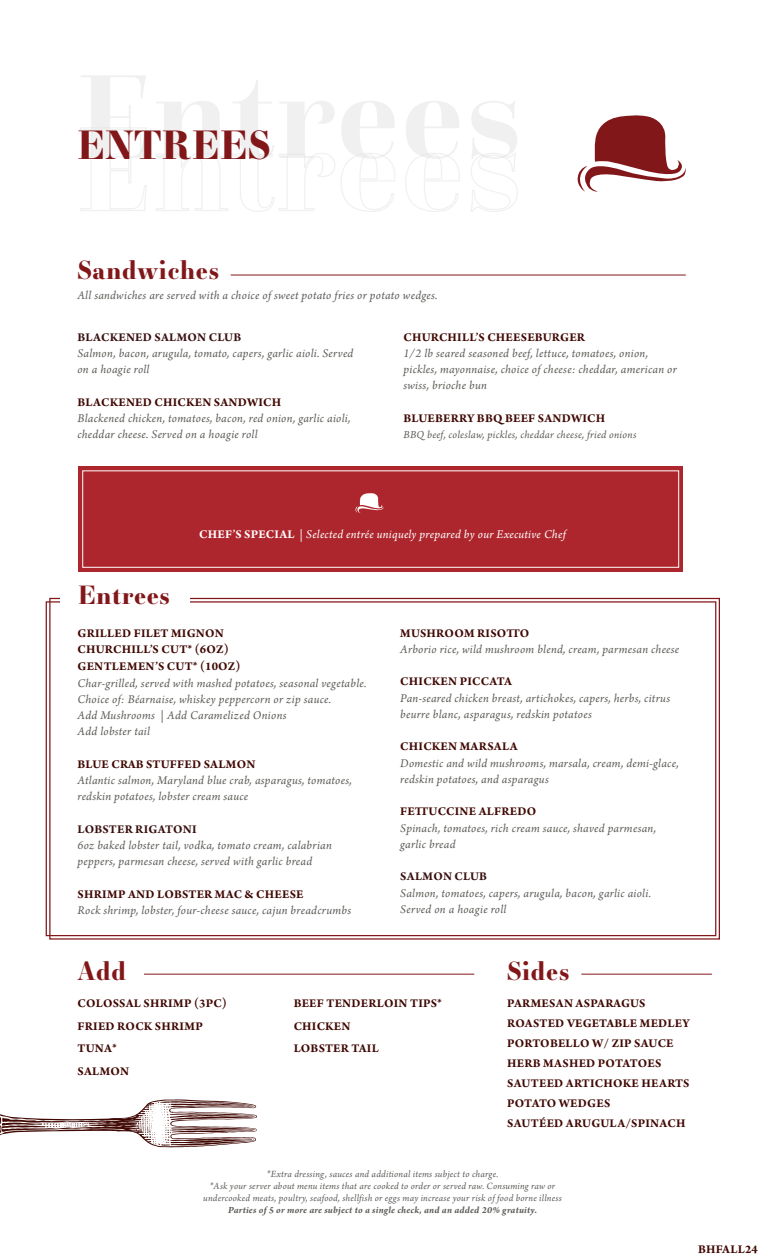
<style>
.page{position:relative;width:765px;height:1260px;background:#fff}
.page>*{position:absolute;margin:0;border:0;box-sizing:border-box;transform-origin:0 0}
.t1{font:700 38.75px "Essonnes Display";letter-spacing:.025em;color:#82171a}
.t2{font:700 25px "Essonnes Display";letter-spacing:.025em;color:#82171a}
.t3{font:italic 12.5px/16.2px "Arno Pro";letter-spacing:.02em;color:#5e5d59}
.t4{font:700 12.5px "Arno Pro";letter-spacing:.02em;color:#400803}
.t5{font:italic 12.5px "Arno Pro";letter-spacing:.02em;color:#fff}
.t6{font:700 12.5px "Arno Pro";letter-spacing:.02em;color:#390f0f}
.t7{font:italic 11.25px "Arno Pro";letter-spacing:.02em;color:#5e5d59}
.t8{font:italic 10px/12px "Arno Pro";letter-spacing:.02em;color:#5e5d59;text-align:center}
.t9{font:italic 700 10px "Arno Pro";letter-spacing:.02em;color:#5e5d59}
.s1{font-weight:700;font-style:normal}
</style>
<div class="page">
<hr style="left:231px;top:275px;width:455px;height:1px;background:#82171a">
<svg style="left:0;top:1099px;width:257px;height:49px"></svg>
<hr style="left:144px;top:974px;width:330px;height:1px;background:#82171a">
<hr style="left:581px;top:974px;width:131px;height:1px;background:#82171a">
<svg style="left:577px;top:115px;width:109px;height:77px"></svg>
<div style="left:78px;top:466px;width:605px;height:106px;background:#ae262d"></div>
<div style="left:82px;top:471px;width:597px;height:97px;border:1px solid #fff"></div>
<svg style="left:355px;top:493px;width:29px;height:20px"></svg>
<p class="t1" style="left:77px;top:118px;width:195px">ENTREES</p>
<p class="t2" style="left:77px;top:252px;width:143px">Sandwiches</p>
<p class="t3" style="left:77px;top:287px;width:362px">All sandwiches are served with a choice of sweet potato fries or potato wedges.</p>
<p class="t6" style="left:78px;top:330px;width:165px">BLACKENED SALMON CLUB</p>
<p class="t3" style="left:77px;top:346px;width:278px">Salmon, bacon, arugula, tomato, capers, garlic aioli. Served on a hoagie roll</p>
<p class="t4" style="left:78px;top:395px;width:205px">BLACKENED CHICKEN SANDWICH</p>
<p class="t3" style="left:77px;top:411px;width:274px">Blackened chicken, tomatoes, bacon, red onion, garlic aioli, cheddar cheese. Served on a hoagie roll</p>
<p class="t4" style="left:403px;top:330px;width:183px">CHURCHILL’S CHEESEBURGER</p>
<p class="t3" style="left:403px;top:346px;width:275px">1/2 lb seared seasoned beef, lettuce, tomatoes, onion, pickles, mayonnaise, choice of cheese: cheddar, american or swiss, brioche bun</p>
<p class="t4" style="left:403px;top:411px;width:203px">BLUEBERRY BBQ BEEF SANDWICH</p>
<p class="t7" style="left:403px;top:428px;width:235px">BBQ beef, coleslaw, pickles, cheddar cheese, fried onions</p>
<p class="t5" style="left:199px;top:527px;width:368px"><span class="s1">CHEF’S SPECIAL</span> | Selected entrée uniquely prepared by our Executive Chef</p>
<p class="t2" style="left:78px;top:577px;width:94px">Entrees</p>
<p class="t4" style="left:78px;top:626px;width:148px">GRILLED FILET MIGNON</p>
<p class="t4" style="left:78px;top:642px;width:153px">CHURCHILL’S CUT* (6OZ)</p>
<p class="t4" style="left:78px;top:659px;width:165px">GENTLEMEN’S CUT* (10OZ)</p>
<p class="t3" style="left:77px;top:675px;width:290px">Char-grilled, served with mashed potatoes, seasonal vegetable.</p>
<p class="t3" style="left:77px;top:692px;width:255px">Choice of: Béarnaise, whiskey peppercorn or zip sauce.</p>
<p class="t3" style="left:77px;top:708px;width:211px">Add Mushrooms | Add Caramelized Onions</p>
<p class="t3" style="left:77px;top:724px;width:74px">Add lobster tail</p>
<p class="t4" style="left:78px;top:757px;width:179px">BLUE CRAB STUFFED SALMON</p>
<p class="t3" style="left:77px;top:773px;width:276px">Atlantic salmon, Maryland blue crab, asparagus, tomatoes, redskin potatoes, lobster cream sauce</p>
<p class="t6" style="left:78px;top:822px;width:121px">LOBSTER RIGATONI</p>
<p class="t3" style="left:77px;top:838px;width:256px">6oz baked lobster tail, vodka, tomato cream, calabrian peppers, parmesan cheese, served with garlic bread</p>
<p class="t4" style="left:78px;top:887px;width:228px">SHRIMP AND LOBSTER MAC &amp; CHEESE</p>
<p class="t3" style="left:77px;top:903px;width:275px">Rock shrimp, lobster, four-cheese sauce, cajun breadcrumbs</p>
<p class="t4" style="left:400px;top:626px;width:130px">MUSHROOM RISOTTO</p>
<p class="t3" style="left:400px;top:642px;width:281px">Arborio rice, wild mushroom blend, cream, parmesan cheese</p>
<p class="t4" style="left:400px;top:674px;width:113px">CHICKEN PICCATA</p>
<p class="t3" style="left:400px;top:690px;width:271px">Pan-seared chicken breast, artichokes, capers, herbs, citrus beurre blanc, asparagus, redskin potatoes</p>
<p class="t4" style="left:400px;top:739px;width:119px">CHICKEN MARSALA</p>
<p class="t3" style="left:400px;top:755px;width:280px">Domestic and wild mushrooms, marsala, cream, demi-glace, redskin potatoes, and asparagus</p>
<p class="t4" style="left:400px;top:804px;width:138px">FETTUCCINE ALFREDO</p>
<p class="t3" style="left:400px;top:820px;width:257px">Spinach, tomatoes, rich cream sauce, shaved parmesan, garlic bread</p>
<p class="t6" style="left:400px;top:869px;width:88px">SALMON CLUB</p>
<p class="t3" style="left:400px;top:885px;width:252px">Salmon, tomatoes, capers, arugula, bacon, garlic aioli.<br>Served on a hoagie roll</p>
<p class="t2" style="left:77px;top:953px;width:50px">Add</p>
<p class="t4" style="left:78px;top:996px;width:151px">COLOSSAL SHRIMP (3PC)</p>
<p class="t4" style="left:78px;top:1019px;width:127px">FRIED ROCK SHRIMP</p>
<p class="t4" style="left:78px;top:1041px;width:41px">TUNA*</p>
<p class="t4" style="left:78px;top:1064px;width:53px">SALMON</p>
<p class="t4" style="left:294px;top:996px;width:150px">BEEF TENDERLOIN TIPS*</p>
<p class="t4" style="left:294px;top:1019px;width:58px">CHICKEN</p>
<p class="t4" style="left:294px;top:1041px;width:87px">LOBSTER TAIL</p>
<p class="t2" style="left:507px;top:953px;width:64px">Sides</p>
<p class="t4" style="left:507px;top:996px;width:140px">PARMESAN ASPARAGUS</p>
<p class="t4" style="left:507px;top:1016px;width:184px">ROASTED VEGETABLE MEDLEY</p>
<p class="t4" style="left:507px;top:1036px;width:168px">PORTOBELLO W/ ZIP SAUCE</p>
<p class="t4" style="left:507px;top:1056px;width:156px">HERB MASHED POTATOES</p>
<p class="t4" style="left:507px;top:1076px;width:184px">SAUTEED ARTICHOKE HEARTS</p>
<p class="t4" style="left:507px;top:1096px;width:105px">POTATO WEDGES</p>
<p class="t4" style="left:507px;top:1116px;width:180px">SAUTÉED ARUGULA/SPINACH</p>
<p class="t8" style="left:267px;top:1169px;width:233px">*Extra dressing, sauces and additional items subject to charge.</p>
<p class="t8" style="left:203px;top:1181px;width:360px">*Ask your server about menu items that are cooked to order or served raw. Consuming raw or undercooked meats, poultry, seafood, shellfish or eggs may increase your risk of food borne illness</p>
<p class="t9" style="left:228px;top:1204px;width:310px">Parties of 5 or more are subject to a single check, and an added 20% gratuity.</p>
<p class="t4" style="left:698px;top:1242px;width:61px">BHFALL24</p>
</div>
